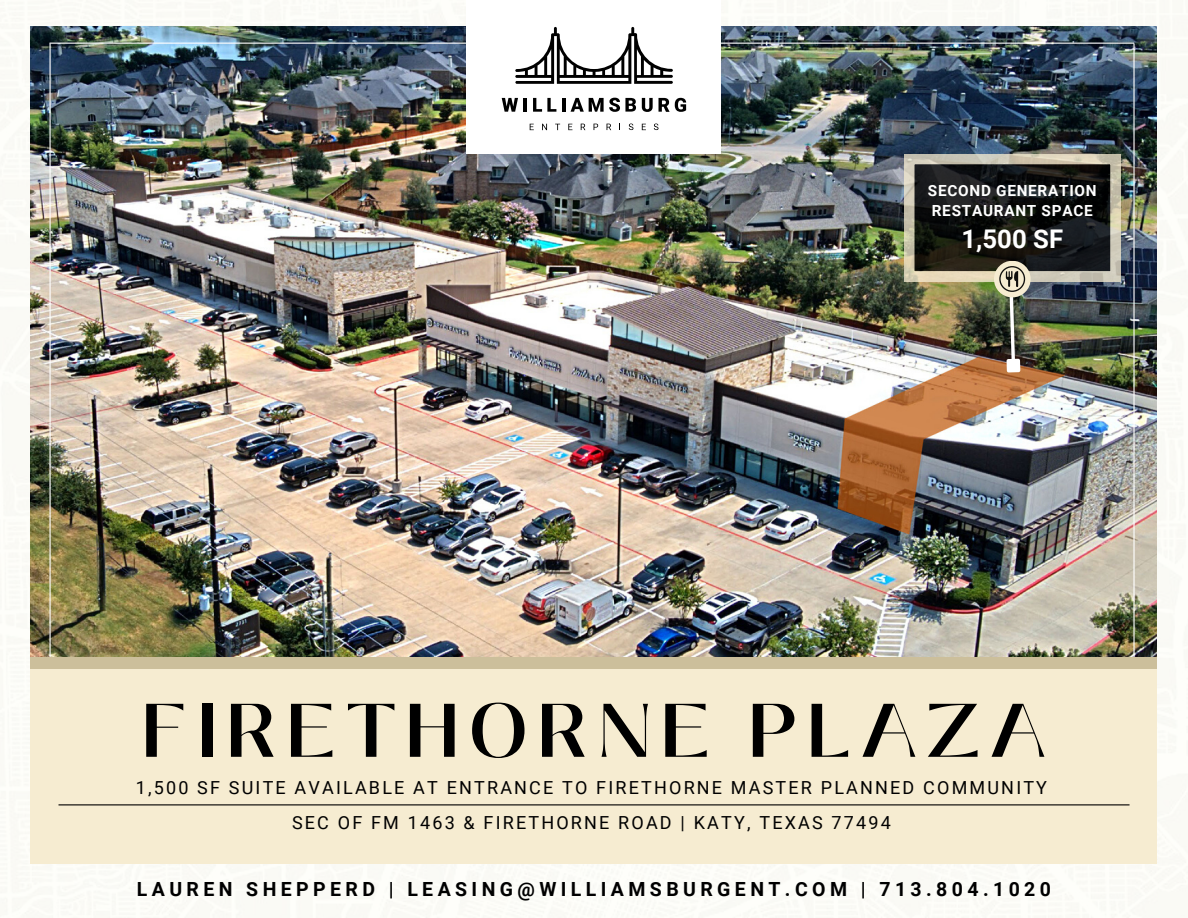
<style>
.page{position:relative;width:1188px;height:918px;background:#fbfaf6}
.page>*{position:absolute;margin:0;border:0;box-sizing:border-box;transform-origin:0 0}
.t1{font:600 75.45px "Black Mango";letter-spacing:.135em;color:#000}
.t2{font:700 25.8px "Roboto";color:#fff}
.t3{font:700 19.5px "Roboto";letter-spacing:.225em;color:#000}
.t4{font:18px "Roboto";letter-spacing:.12em;color:#000}
.t5{font:700 15.3px/19.6px "Roboto";letter-spacing:.045em;color:#fff}
</style>
<div class="page">
<img style="left:31px;top:27px;width:1126px;height:631px">
<hr style="left:1133px;top:43px;width:2px;height:626px;background:#fff">
<hr style="left:50px;top:43px;width:1px;height:626px;background:#fff">
<div style="left:31px;top:658px;width:1126px;height:23px;background:#ccbf9b"></div>
<div style="left:31px;top:669px;width:1126px;height:194px;background:#f6ecd1"></div>
<hr style="left:59px;top:804px;width:1071px;height:1px;background:#000">
<hr style="left:50px;top:43px;width:1084px;height:1px;background:#fff">
<div style="left:467px;top:0;width:254px;height:154px;background:#fff"></div>
<svg style="left:515px;top:27px;width:158px;height:57px"></svg>
<svg style="left:502px;top:98px;width:16px;height:14px"></svg>
<hr style="left:524px;top:98px;width:3px;height:14px;background:#000">
<svg style="left:533px;top:98px;width:23px;height:14px"></svg>
<hr style="left:562px;top:98px;width:3px;height:14px;background:#000">
<svg style="left:571px;top:98px;width:65px;height:14px"></svg>
<svg style="left:642px;top:98px;width:11px;height:14px"></svg>
<svg style="left:659px;top:98px;width:27px;height:14px"></svg>
<svg style="left:530px;top:124px;width:4px;height:6px"></svg>
<svg style="left:542px;top:124px;width:5px;height:6px"></svg>
<svg style="left:555px;top:124px;width:5px;height:6px"></svg>
<svg style="left:568px;top:124px;width:4px;height:6px"></svg>
<svg style="left:581px;top:124px;width:4px;height:6px"></svg>
<svg style="left:594px;top:124px;width:4px;height:6px"></svg>
<svg style="left:607px;top:124px;width:4px;height:6px"></svg>
<svg style="left:629px;top:124px;width:4px;height:6px"></svg>
<svg style="left:642px;top:124px;width:4px;height:6px"></svg>
<svg style="left:654px;top:124px;width:5px;height:6px"></svg>
<div style="left:1008px;top:360px;width:11px;height:11px;background:#fff"></div>
<img style="left:904px;top:154px;width:216px;height:209px">
<p class="t5" style="left:928px;top:181px;width:170px">SECOND GENERATION<br>RESTAURANT SPACE</p>
<h2 class="t2" style="left:961px;top:224px;width:103px">1,500 SF</h2>
<h1 class="t1" style="left:142px;top:674px;width:905px">FIRETHORNE PLAZA</h1>
<p class="t4" style="left:136px;top:777px;width:913px">1,500 SF SUITE AVAILABLE AT ENTRANCE TO FIRETHORNE MASTER PLANNED COMMUNITY</p>
<p class="t4" style="left:292px;top:812px;width:600px">SEC OF FM 1463 &amp; FIRETHORNE ROAD | KATY, TEXAS 77494</p>
<p class="t3" style="left:137px;top:878px;width:916px">LAUREN SHEPPERD | LEASING@WILLIAMSBURGENT.COM | 713.804.1020</p>
</div>
